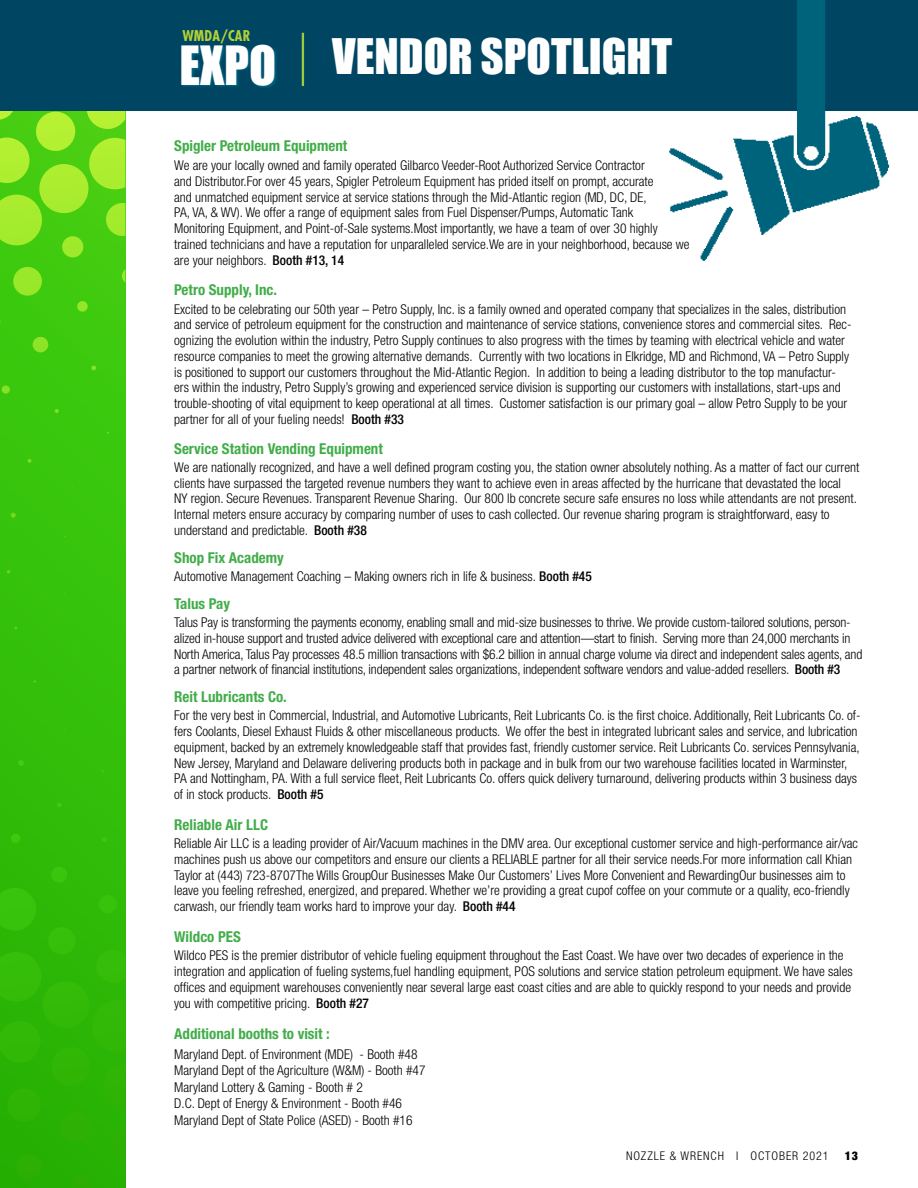
<style>
.page{position:relative;width:918px;height:1188px;background:#fff}
.page>*{position:absolute;margin:0;border:0;box-sizing:border-box;transform-origin:0 0}
.t1{font:49.65px "Impact";color:#fff}
.t2{font:45px "Impact";color:#fff}
.t3{font:700 condensed 15px "Helvetica Neue";color:#41ad49}
.t4{font:700 condensed 14.55px "Futura";letter-spacing:.01em;color:#b3d235}
.t5{font:300 condensed 13.5px/15.8px "Helvetica Neue";color:#000}
.t6{font:300 condensed 12px "Helvetica Neue";letter-spacing:.075em;color:#000}
.t7{font:900 condensed 12px "Helvetica Neue";color:#000}
.s1{font-weight:500}
</style>
<div class="page">
<div style="left:0;top:110px;width:125px;height:1078px;background:#31bc08"></div>
<svg style="left:0;top:111px;width:125px;height:426px"></svg>
<div style="left:0;top:0;width:918px;height:111px;background:#004663"></div>
<div style="left:181px;top:45px;width:96px;height:43px;background:#00708d;opacity:.75"></div>
<hr style="left:302px;top:33px;width:2px;height:53px;background:#9ccb3b">
<img style="left:669px;top:0;width:221px;height:261px">
<p class="t4" style="left:182px;top:27px;width:70px">WMDA/CAR</p>
<h2 class="t2" style="left:332px;top:22px;width:342px">VENDOR SPOTLIGHT</h2>
<h1 class="t1" style="left:180px;top:27px;width:98px">EXPO</h1>
<h2 class="t2" style="left:228px;top:29px;width:342px">VENDOR SPOTLIGHT</h2>
<p class="t3" style="left:174px;top:137px;width:175px">Spigler Petroleum Equipment</p>
<p class="t5" style="left:174px;top:157px;width:517px">We are your locally owned and family operated Gilbarco Veeder-Root Authorized Service Contractor<br>and Distributor.For over 45 years, Spigler Petroleum Equipment has prided itself on prompt, accurate<br>and unmatched equipment service at service stations through the Mid-Atlantic region (MD, DC, DE,<br>PA, VA, &amp; WV). We offer a range of equipment sales from Fuel Dispenser/Pumps, Automatic Tank<br>Monitoring Equipment, and Point-of-Sale systems.Most importantly, we have a team of over 30 highly trained technicians and have a reputation for unparalleled service.We are in your neighborhood, because we are your neighbors. <span class="s1">Booth #13, 14</span></p>
<p class="t3" style="left:174px;top:280px;width:104px">Petro Supply, Inc.</p>
<p class="t5" style="left:174px;top:301px;width:679px">Excited to be celebrating our 50th year – Petro Supply, Inc. is a family owned and operated company that specializes in the sales, distribution and service of petroleum equipment for the construction and maintenance of service stations, convenience stores and commercial sites. Rec&shy;ognizing the evolution within the industry, Petro Supply continues to also progress with the times by teaming with electrical vehicle and water resource companies to meet the growing alternative demands. Currently with two locations in Elkridge, MD and Richmond, VA – Petro Supply is positioned to support our customers throughout the Mid-Atlantic Region. In addition to being a leading distributor to the top manufactur&shy;ers within the industry, Petro Supply’s growing and experienced service division is supporting our customers with installations, start-ups and trouble-shooting of vital equipment to keep operational at all times. Customer satisfaction is our primary goal – allow Petro Supply to be your partner for all of your fueling needs! <span class="s1">Booth #33</span></p>
<p class="t3" style="left:174px;top:439px;width:210px">Service Station Vending Equipment</p>
<p class="t5" style="left:174px;top:459px;width:687px">We are nationally recognized, and have a well defined program costing you, the station owner absolutely nothing. As a matter of fact our current clients have surpassed the targeted revenue numbers they want to achieve even in areas affected by the hurricane that devastated the local<br>NY region. Secure Revenues. Transparent Revenue Sharing. Our 800 lb concrete secure safe ensures no loss while attendants are not present.<br>Internal meters ensure accuracy by comparing number of uses to cash collected. Our revenue sharing program is straightforward, easy to understand and predictable. <span class="s1">Booth #38</span></p>
<p class="t3" style="left:174px;top:549px;width:111px">Shop Fix Academy</p>
<p class="t5" style="left:174px;top:568px;width:419px">Automotive Management Coaching – Making owners rich in life &amp; business. <span class="s1">Booth #45</span></p>
<p class="t3" style="left:174px;top:595px;width:57px">Talus Pay</p>
<p class="t5" style="left:174px;top:614px;width:690px">Talus Pay is transforming the payments economy, enabling small and mid-size businesses to thrive. We provide custom-tailored solutions, person&shy;alized in-house support and trusted advice delivered with exceptional care and attention—start to finish. Serving more than 24,000 merchants in North America, Talus Pay processes 48.5 million transactions with $6.2 billion in annual charge volume via direct and independent sales agents, and a partner network of financial institutions, independent sales organizations, independent software vendors and value-added resellers. <span class="s1">Booth #3</span></p>
<p class="t3" style="left:174px;top:688px;width:114px">Reit Lubricants Co.</p>
<p class="t5" style="left:174px;top:708px;width:688px">For the very best in Commercial, Industrial, and Automotive Lubricants, Reit Lubricants Co. is the first choice. Additionally, Reit Lubricants Co. of&shy;fers Coolants, Diesel Exhaust Fluids &amp; other miscellaneous products. We offer the best in integrated lubricant sales and service, and lubrication equipment, backed by an extremely knowledgeable staff that provides fast, friendly customer service. Reit Lubricants Co. services Pennsylvania, New Jersey, Maryland and Delaware delivering products both in package and in bulk from our two warehouse facilities located in Warminster, PA and Nottingham, PA. With a full service fleet, Reit Lubricants Co. offers quick delivery turnaround, delivering products within 3 business days of in stock products. <span class="s1">Booth #5</span></p>
<p class="t3" style="left:174px;top:816px;width:95px">Reliable Air LLC</p>
<p class="t5" style="left:174px;top:835px;width:685px">Reliable Air LLC is a leading provider of Air/Vacuum machines in the DMV area. Our exceptional customer service and high-performance air/vac machines push us above our competitors and ensure our clients a RELIABLE partner for all their service needs.For more information call Khian Taylor at (443) 723-8707The Wills GroupOur Businesses Make Our Customers’ Lives More Convenient and RewardingOur businesses aim to leave you feeling refreshed, energized, and prepared. Whether we’re providing a great cupof coffee on your commute or a quality, eco-friendly carwash, our friendly team works hard to improve your day. <span class="s1">Booth #44</span></p>
<p class="t3" style="left:174px;top:928px;width:68px">Wildco PES</p>
<p class="t5" style="left:174px;top:948px;width:680px">Wildco PES is the premier distributor of vehicle fueling equipment throughout the East Coast. We have over two decades of experience in the integration and application of fueling systems,fuel handling equipment, POS solutions and service station petroleum equipment. We have sales offices and equipment warehouses conveniently near several large east coast cities and are able to quickly respond to your needs and provide you with competitive pricing. <span class="s1">Booth #27</span></p>
<p class="t3" style="left:174px;top:1024px;width:157px">Additional booths to visit :</p>
<p class="t5" style="left:174px;top:1045px;width:253px;line-height:16.5px">Maryland Dept. of Environment (MDE) - Booth #48<br>Maryland Dept of the Agriculture (W&amp;M) - Booth #47<br>Maryland Lottery &amp; Gaming - Booth # 2<br>D.C. Dept of Energy &amp; Environment - Booth #46<br>Maryland Dept of State Police (ASED) - Booth #16</p>
<p class="t6" style="left:626px;top:1149px;width:204px">NOZZLE &amp; WRENCH I OCTOBER 2021</p>
<p class="t7" style="left:845px;top:1148px;width:15px">13</p>
</div>
